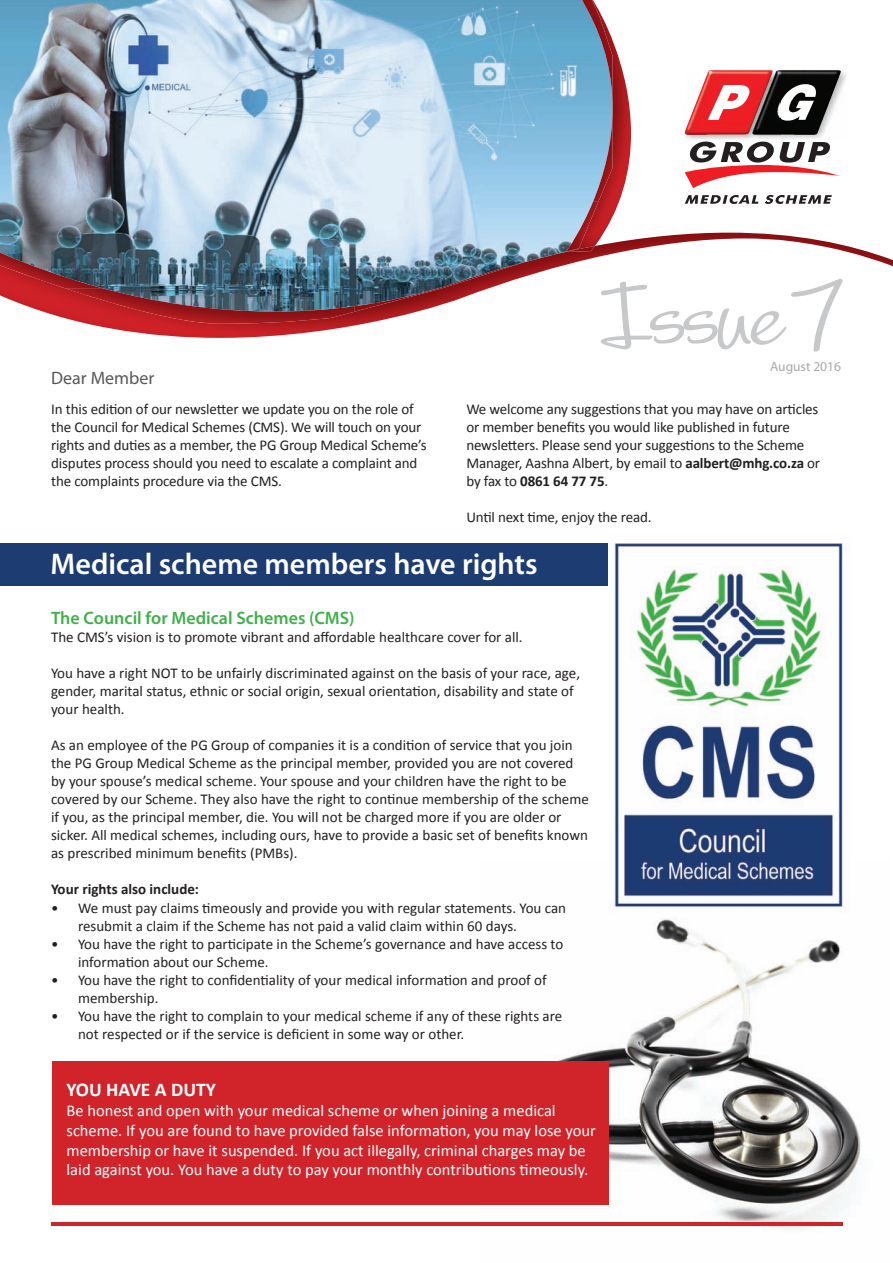
<style>
.page{position:relative;width:893px;height:1263px;background:#fff}
.page>*{position:absolute;margin:0;border:0;box-sizing:border-box;transform-origin:0 0}
.t1{font:600 30px "Myriad Pro";color:#fff}
.t2{font:700 19.5px "Calibri";color:#fff}
.t3{font:600 18px "Myriad Pro";color:#3fb049}
.t4{font:18px "Myriad Pro";color:#57585a}
.t5{font:16.5px/19.8px "Calibri";color:#fff}
.t6{font:15px/18px "Calibri";color:#231f20}
.t7{font:700 15px "Calibri";color:#231f20}
.t8{font:13.5px "Myriad Pro";color:#a8a9ad}
.s1{font-weight:700}
</style>
<div class="page">
<img style="left:482px;top:917px;width:379px;height:311px">
<div style="left:53px;top:1062px;width:556px;height:143px;background:#d1232a"></div>
<img style="left:0;top:0;width:566px;height:233px">
<img style="left:566px;top:0;width:65px;height:233px">
<img style="left:582px;top:0;width:31px;height:201px">
<img style="left:566px;top:201px;width:33px;height:32px">
<img style="left:0;top:233px;width:893px;height:105px">
<img style="left:0;top:253px;width:103px;height:35px">
<img style="left:438px;top:254px;width:119px;height:34px">
<img style="left:65px;top:288px;width:290px;height:36px">
<img style="left:354px;top:288px;width:89px;height:24px">
<img style="left:566px;top:246px;width:29px;height:6px">
<img style="left:781px;top:70px;width:65px;height:69px">
<img style="left:777px;top:70px;width:64px;height:65px">
<svg style="left:781px;top:84px;width:35px;height:37px"></svg>
<img style="left:685px;top:71px;width:96px;height:69px">
<img style="left:684px;top:70px;width:89px;height:65px">
<svg style="left:708px;top:85px;width:41px;height:35px"></svg>
<svg style="left:685px;top:142px;width:155px;height:46px"></svg>
<svg style="left:685px;top:195px;width:73px;height:9px"></svg>
<svg style="left:765px;top:195px;width:67px;height:9px"></svg>
<svg style="left:601px;top:279px;width:242px;height:73px"></svg>
<hr style="left:51px;top:1222px;width:792px;height:3px;background:#d1232a">
<div style="left:0;top:543px;width:620px;height:43px;background:#1c3c72"></div>
<img style="left:609px;top:543px;width:240px;height:367px">
<p class="t4" style="left:51px;top:366px;width:105px">Dear Member</p>
<p class="t6" style="left:51px;top:400px;width:377px">In this edition of our newsletter we update you on the role of the Council for Medical Schemes (CMS). We will touch on your rights and duties as a member, the PG Group Medical Scheme’s disputes process should you need to escalate a complaint and the complaints procedure via the CMS.</p>
<p class="t8" style="left:770px;top:358px;width:72px">August 2016</p>
<p class="t6" style="left:466px;top:400px;width:355px">We welcome any suggestions that you may have on articles or member benefits you would like published in future newsletters. Please send your suggestions to the Scheme Manager, Aashna Albert, by email to <span class="s1">aalbert@mhg.co.za</span> or by fax to <span class="s1">0861 64 77 75</span>.</p>
<p class="t6" style="left:466px;top:508px;width:187px">Until next time, enjoy the read.</p>
<h1 class="t1" style="left:51px;top:544px;width:488px">Medical scheme members have rights</h1>
<p class="t3" style="left:51px;top:606px;width:305px">The Council for Medical Schemes (CMS)</p>
<p class="t6" style="left:51px;top:628px;width:473px">The CMS’s vision is to promote vibrant and affordable healthcare cover for all.</p>
<p class="t6" style="left:51px;top:664px;width:531px">You have a right NOT to be unfairly discriminated against on the basis of your race, age, gender, marital status, ethnic or social origin, sexual orientation, disability and state of your health.</p>
<p class="t6" style="left:51px;top:736px;width:539px">As an employee of the PG Group of companies it is a condition of service that you join the PG Group Medical Scheme as the principal member, provided you are not covered by your spouse’s medical scheme. Your spouse and your children have the right to be covered by our Scheme. They also have the right to continue membership of the scheme if you, as the principal member, die. You will not be charged more if you are older or sicker. All medical schemes, including ours, have to provide a basic set of benefits known as prescribed minimum benefits (PMBs).</p>
<p class="t7" style="left:51px;top:879px;width:150px">Your rights also include:</p>
<p class="t6" style="left:78px;top:899px;width:490px;text-indent:-27px">• We must pay claims timeously and provide you with regular statements. You can resubmit a claim if the Scheme has not paid a valid claim within 60 days.</p>
<p class="t6" style="left:78px;top:935px;width:487px;text-indent:-27px">• You have the right to participate in the Scheme’s governance and have access to information about our Scheme.</p>
<p class="t6" style="left:78px;top:971px;width:470px;text-indent:-27px">• You have the right to confidentiality of your medical information and proof of membership.</p>
<p class="t6" style="left:78px;top:1007px;width:486px;text-indent:-27px">• You have the right to complain to your medical scheme if any of these rights are not respected or if the service is deficient in some way or other.</p>
<h2 class="t2" style="left:67px;top:1077px;width:151px">YOU HAVE A DUTY</h2>
<p class="t5" style="left:67px;top:1101px;width:531px">Be honest and open with your medical scheme or when joining a medical scheme. If you are found to have provided false information, you may lose your membership or have it suspended. If you act illegally, criminal charges may be laid against you. You have a duty to pay your monthly contributions timeously.</p>
</div>
